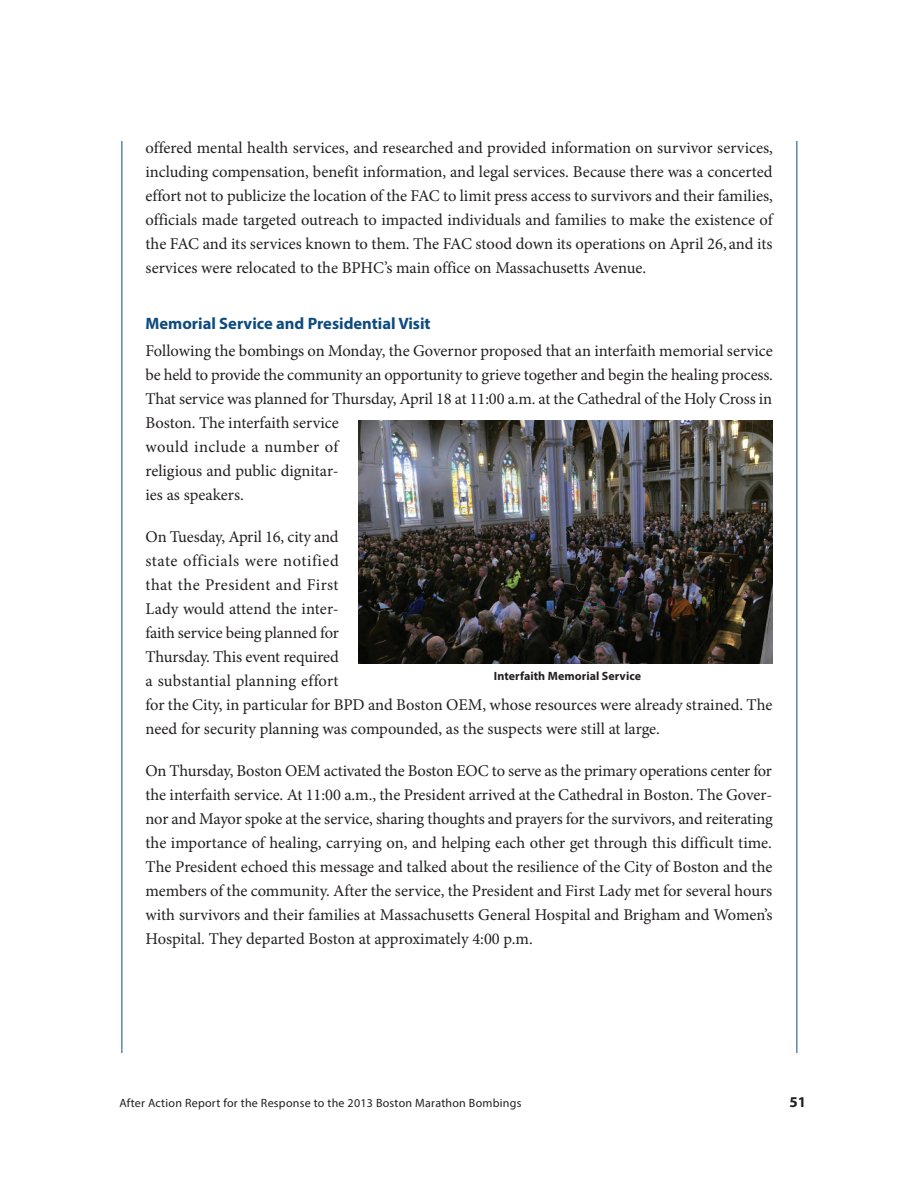
<style>
.page{position:relative;width:918px;height:1188px;background:#fff}
.page>*{position:absolute;margin:0;border:0;box-sizing:border-box;transform-origin:0 0}
.t1{font:16.5px/24px "Minion Pro";letter-spacing:-.005em;color:#231f20;text-align:justify}
.t2{font:700 16.5px "Myriad Pro";color:#0d4b80}
.t3{font:700 15px "Myriad Pro";color:#231f20}
.t4{font:12px "Myriad Pro";letter-spacing:.02em;color:#231f20}
.t5{font:700 12px "Myriad Pro";letter-spacing:.005em;color:#231f20}
</style>
<div class="page">
<hr style="left:122px;top:141px;width:1px;height:912px;background:#0d4b80">
<hr style="left:796px;top:141px;width:1px;height:912px;background:#0d4b80">
<img style="left:358px;top:420px;width:415px;height:243px">
<p class="t1" style="left:145px;top:136px;width:629px">offered mental health services, and researched and provided information on survivor services, including compensation, benefit information, and legal services. Because there was a concerted effort not to publicize the location of the FAC to limit press access to survivors and their families, officials made targeted outreach to impacted individuals and families to make the existence of the FAC and its services known to them. The FAC stood down its operations on April 26, and its services were relocated to the BPHC’s main office on Massachusetts Avenue.</p>
<p class="t2" style="left:145px;top:312px;width:287px">Memorial Service and Presidential Visit</p>
<p class="t1" style="left:145px;top:339px;width:629px;text-align:left">Following the bombings on Monday, the Governor proposed that an interfaith memorial service be held to provide the community an opportunity to grieve together and begin the healing process.<br>That service was planned for Thursday, April 18 at 11:00 a.m. at the Cathedral of the Holy Cross in Boston. The interfaith service<br>would include a number of<br>religious and public dignitar-<br>ies as speakers.</p>
<p class="t1" style="left:145px;top:525px;width:628px;text-align:left">On Tuesday, April 16, city and<br>state officials were notified<br>that the President and First<br>Lady would attend the inter-<br>faith service being planned for<br>Thursday. This event required<br>a substantial planning effort<br>for the City, in particular for BPD and Boston OEM, whose resources were already strained. The need for security planning was compounded, as the suspects were still at large.</p>
<p class="t1" style="left:145px;top:759px;width:629px">On Thursday, Boston OEM activated the Boston EOC to serve as the primary operations center for the interfaith service. At 11:00 a.m., the President arrived at the Cathedral in Boston. The Gover&shy;nor and Mayor spoke at the service, sharing thoughts and prayers for the survivors, and reiterating the importance of healing, carrying on, and helping each other get through this difficult time.<br>The President echoed this message and talked about the resilience of the City of Boston and the members of the community. After the service, the President and First Lady met for several hours with survivors and their families at Massachusetts General Hospital and Brigham and Women’s Hospital. They departed Boston at approximately 4:00 p.m.</p>
<p class="t5" style="left:494px;top:668px;width:149px">Interfaith Memorial Service</p>
<p class="t4" style="left:119px;top:1095px;width:404px">After Action Report for the Response to the 2013 Boston Marathon Bombings</p>
<p class="t3" style="left:790px;top:1092px;width:18px">51</p>
</div>
